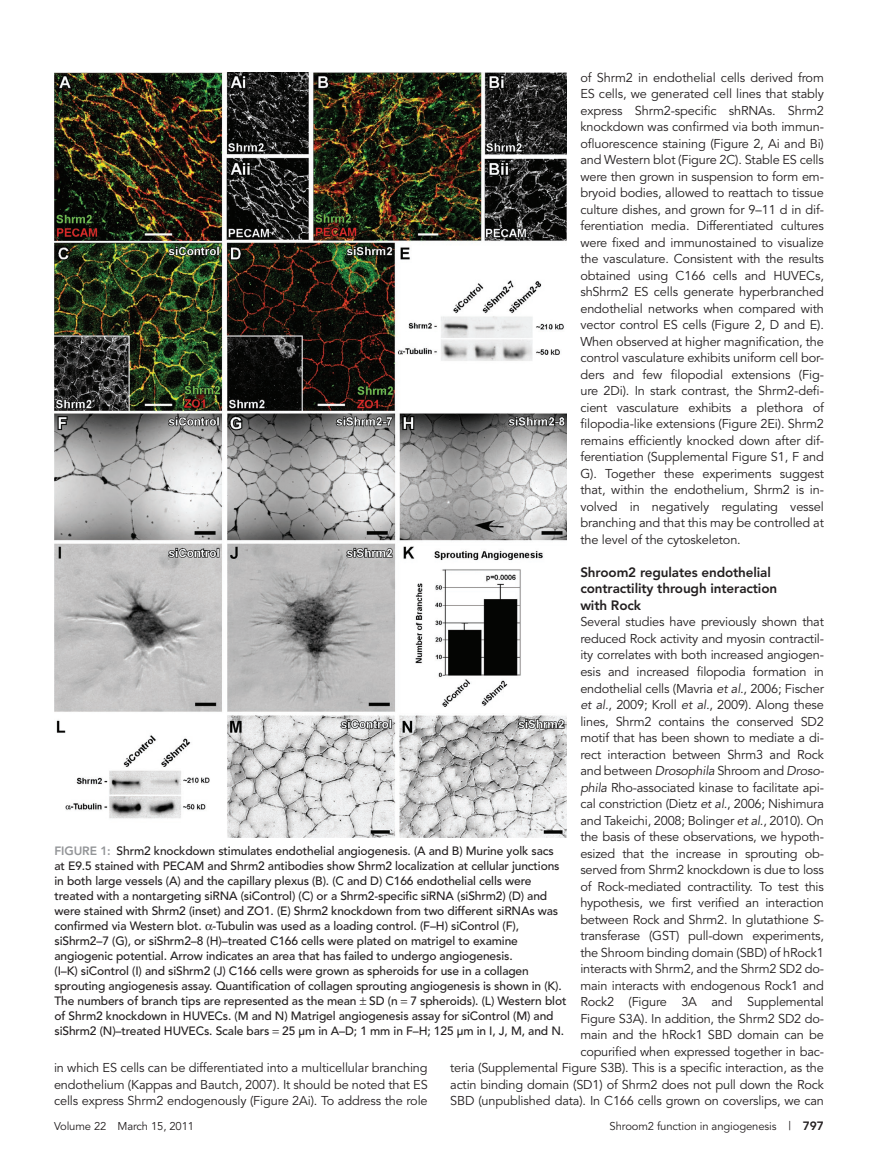
<style>
.page{position:relative;width:878px;height:1175px;background:#fff}
.page>*{position:absolute;margin:0;border:0;box-sizing:border-box;transform-origin:0 0}
.B_heads{font:800 13.5px/16.5px "Avenir";letter-spacing:-.01em;color:#231f20}
.Body_Text_next_aveni{font:12.75px/16.5px "Avenir";letter-spacing:-.01em;color:#231f20;text-align:justify}
.Body_Text_avenir{font:12.75px/16.5px "Avenir";letter-spacing:-.015em;color:#231f20;text-align:right}
.Figure_caption{font:500 12px/15px "Avenir";letter-spacing:-.01em;color:#231f20}
.Body_Text_avenir-2{font:11.25px "Avenir";letter-spacing:-.01em;color:#231f20}
.s1{font-style:italic}
.s2{font-weight:800;color:#939598}
.s3{font-size:12px}
.s4{font-weight:800;font-size:12px}
</style>
<div class="page">
<img style="left:54px;top:73px;width:513px;height:764px">
<p class="Body_Text_next_aveni" style="left:580px;top:69px;width:245px">of Shrm2 in endothelial cells derived from ES cells, we generated cell lines that stably express Shrm2-specific shRNAs. Shrm2 knockdown was confirmed via both immun&shy;ofluorescence staining (Figure 2, Ai and Bi) and Western blot (Figure 2C). Stable ES cells were then grown in suspension to form em&shy;bryoid bodies, allowed to reattach to tissue culture dishes, and grown for 9–11 d in dif&shy;ferentiation media. Differentiated cultures were fixed and immunostained to visualize the vasculature. Consistent with the results obtained using C166 cells and HUVECs, shShrm2 ES cells generate hyperbranched endothelial networks when compared with vector control ES cells (Figure 2, D and E).<br>When observed at higher magnification, the control vasculature exhibits uniform cell bor&shy;ders and few filopodial extensions (Fig&shy;ure 2Di). In stark contrast, the Shrm2-defi&shy;cient vasculature exhibits a plethora of filopodia-like extensions (Figure 2Ei). Shrm2 remains efficiently knocked down after dif&shy;ferentiation (Supplemental Figure S1, F and G). Together these experiments suggest that, within the endothelium, Shrm2 is in&shy;volved in negatively regulating vessel branching and that this may be controlled at the level of the cytoskeleton.</p>
<p class="B_heads" style="left:580px;top:564px;width:198px">Shroom2 regulates endothelial contractility through interaction with Rock</p>
<p class="Body_Text_avenir" style="left:450px;top:614px;width:375px">Several studies have previously shown that<br>reduced Rock activity and myosin contractil-<br>ity correlates with both increased angiogen-<br>esis and increased filopodia formation in<br>endothelial cells (Mavria <span class="s1">et al.</span>, 2006; Fischer<br><span class="s1">et al.</span>, 2009; Kroll <span class="s1">et al.</span>, 2009). Along these<br>lines, Shrm2 contains the conserved SD2<br>motif that has been shown to mediate a di-<br>rect interaction between Shrm3 and Rock<br>and between <span class="s1">Drosophila</span> Shroom and <span class="s1">Droso-<br>phila</span> Rho-associated kinase to facilitate api-<br>cal constriction (Dietz <span class="s1">et al.</span>, 2006; Nishimura<br>and Takeichi, 2008; Bolinger <span class="s1">et al.</span>, 2010). On<br>the basis of these observations, we hypoth-<br>esized that the increase in sprouting ob-<br>served from Shrm2 knockdown is due to loss<br>of Rock-mediated contractility. To test this<br>hypothesis, we first verified an interaction<br>between Rock and Shrm2. In glutathione <span class="s1">S</span>-<br>transferase (GST) pull-down experiments,<br>the Shroom binding domain (SBD) of hRock1<br>interacts with Shrm2, and the Shrm2 SD2 do-<br>main interacts with endogenous Rock1 and<br>Rock2 (Figure 3A and Supplemental<br>Figure S3A). In addition, the Shrm2 SD2 do-<br>main and the hRock1 SBD domain can be<br>copurified when expressed together in bac-<br>teria (Supplemental Figure S3B). This is a specific interaction, as the actin binding domain (SD1) of Shrm2 does not pull down the Rock SBD (unpublished data). In C166 cells grown on coverslips, we can</p>
<p class="Figure_caption" style="left:54px;top:843px;width:513px"><span class="s2">Figure 1:</span> Shrm2 knockdown stimulates endothelial angiogenesis. (A and B) Murine yolk sacs at E9.5 stained with PECAM and Shrm2 antibodies show Shrm2 localization at cellular junctions in both large vessels (A) and the capillary plexus (B). (C and D) C166 endothelial cells were treated with a nontargeting siRNA (siControl) (C) or a Shrm2-specific siRNA (siShrm2) (D) and were stained with Shrm2 (inset) and ZO1. (E) Shrm2 knockdown from two different siRNAs was confirmed via Western blot. -Tubulin was used as a loading control. (F–H) siControl (F), siShrm2–7 (G), or siShrm2–8 (H)–treated C166 cells were plated on matrigel to examine angiogenic potential. Arrow indicates an area that has failed to undergo angiogenesis.<br>(I–K) siControl (I) and siShrm2 (J) C166 cells were grown as spheroids for use in a collagen sprouting angiogenesis assay. Quantification of collagen sprouting angiogenesis is shown in (K).<br>The numbers of branch tips are represented as the mean SD (n 7 spheroids). (L) Western blot of Shrm2 knockdown in HUVECs. (M and N) Matrigel angiogenesis assay for siControl (M) and siShrm2 (N)–treated HUVECs. Scale bars 25 μm in A–D; 1 mm in F–H; 125 μm in I, J, M, and N.</p>
<p class="Body_Text_next_aveni" style="left:54px;top:1059px;width:375px">in which ES cells can be differentiated into a multicellular branching endothelium (Kappas and Bautch, 2007). It should be noted that ES cells express Shrm2 endogenously (Figure 2Ai). To address the role</p>
<p class="Body_Text_avenir-2" style="left:54px;top:1119px;width:141px">Volume 22 March 15, 2011</p>
<p class="Body_Text_avenir-2" style="left:609px;top:1119px;width:216px">Shroom2 function in angiogenesis <span class="s3">|</span> <span class="s4">797</span></p>
</div>
